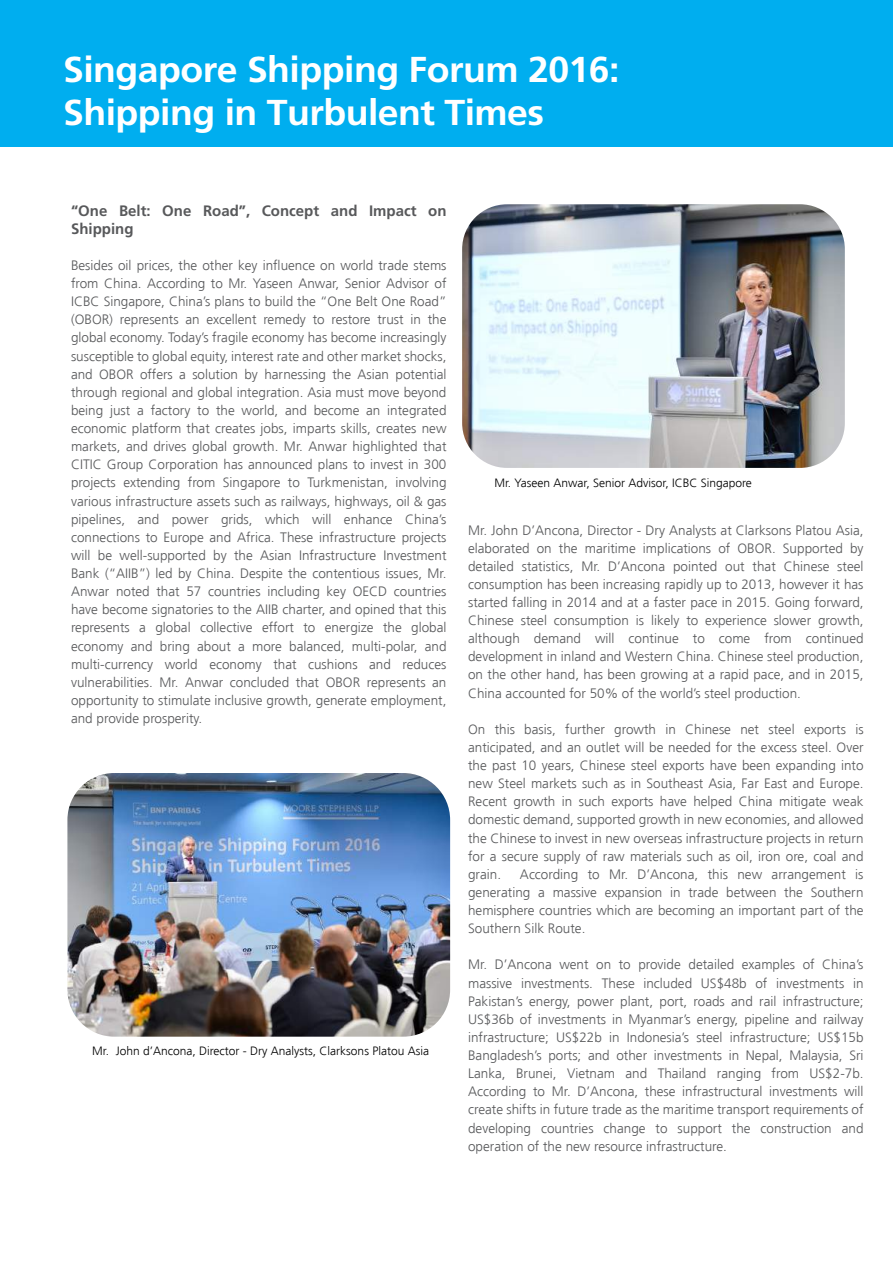
<style>
.page{position:relative;width:893px;height:1263px;background:#fff}
.page>*{position:absolute;margin:0;border:0;box-sizing:border-box;transform-origin:0 0}
.t1{font:700 36px/43.2px "Frutiger LT Std";letter-spacing:-.015em;color:#fff;scale:1.04 1}
.t2{font:700 15.15px/18.1px "Frutiger LT Std";color:#58595b}
.t3{font:300 13.65px/18.1px "Frutiger LT Std";color:#58595b;text-align:justify}
.t4{font:300 12px "Frutiger LT Std";color:#000}
</style>
<div class="page">
<div style="left:0;top:0;width:893px;height:147px;background:#00aeef"></div>
<img style="left:462px;top:204px;width:383px;height:264px">
<img style="left:67px;top:773px;width:383px;height:264px">
<h1 class="t1" style="left:63px;top:48px;width:537px">Singapore Shipping Forum 2016:<br>Shipping in Turbulent Times</h1>
<p class="t2" style="left:71px;top:201px;width:377px">“One Belt: One Road”, Concept and Impact on<br>Shipping</p>
<p class="t3" style="left:71px;top:256px;width:377px">Besides oil prices, the other key influence on world trade stems from China. According to Mr. Yaseen Anwar, Senior Advisor of ICBC Singapore, China’s plans to build the “One Belt One Road” (OBOR) represents an excellent remedy to restore trust in the global economy. Today’s fragile economy has become increasingly susceptible to global equity, interest rate and other market shocks, and OBOR offers a solution by harnessing the Asian potential through regional and global integration. Asia must move beyond being just a factory to the world, and become an integrated economic platform that creates jobs, imparts skills, creates new markets, and drives global growth. Mr. Anwar highlighted that CITIC Group Corporation has announced plans to invest in 300 projects extending from Singapore to Turkmenistan, involving various infrastructure assets such as railways, highways, oil &amp; gas pipelines, and power grids, which will enhance China’s connections to Europe and Africa. These infrastructure projects will be well-supported by the Asian Infrastructure Investment Bank (“AIIB”) led by China. Despite the contentious issues, Mr.<br>Anwar noted that 57 countries including key OECD countries have become signatories to the AIIB charter, and opined that this represents a global collective effort to energize the global economy and bring about a more balanced, multi-polar, and multi-currency world economy that cushions and reduces vulnerabilities. Mr. Anwar concluded that OBOR represents an opportunity to stimulate inclusive growth, generate employment, and provide prosperity.</p>
<p class="t4" style="left:92px;top:1044px;width:338px">Mr. John d’Ancona, Director - Dry Analysts, Clarksons Platou Asia</p>
<p class="t4" style="left:494px;top:476px;width:259px">Mr. Yaseen Anwar, Senior Advisor, ICBC Singapore</p>
<p class="t3" style="left:468px;top:521px;width:397px">Mr. John D’Ancona, Director - Dry Analysts at Clarksons Platou Asia, elaborated on the maritime implications of OBOR. Supported by detailed statistics, Mr. D’Ancona pointed out that Chinese steel consumption has been increasing rapidly up to 2013, however it has started falling in 2014 and at a faster pace in 2015. Going forward, Chinese steel consumption is likely to experience slower growth, although demand will continue to come from continued development in inland and Western China. Chinese steel production, on the other hand, has been growing at a rapid pace, and in 2015, China accounted for 50% of the world’s steel production.</p>
<p class="t3" style="left:468px;top:720px;width:397px">On this basis, further growth in Chinese net steel exports is anticipated, and an outlet will be needed for the excess steel. Over the past 10 years, Chinese steel exports have been expanding into new Steel markets such as in Southeast Asia, Far East and Europe.<br>Recent growth in such exports have helped China mitigate weak domestic demand, supported growth in new economies, and allowed the Chinese to invest in new overseas infrastructure projects in return for a secure supply of raw materials such as oil, iron ore, coal and grain.</p>
<p class="t3" style="left:468px;top:865px;width:397px;text-indent:52px">According to Mr. D’Ancona, this new arrangement is generating a massive expansion in trade between the Southern hemisphere countries which are becoming an important part of the Southern Silk Route.</p>
<p class="t3" style="left:468px;top:956px;width:397px">Mr. D’Ancona went on to provide detailed examples of China’s massive investments. These included US$48b of investments in Pakistan’s energy, power plant, port, roads and rail infrastructure; US$36b of investments in Myanmar’s energy, pipeline and railway infrastructure; US$22b in Indonesia’s steel infrastructure; US$15b Bangladesh’s ports; and other investments in Nepal, Malaysia, Sri Lanka, Brunei, Vietnam and Thailand ranging from US$2-7b.<br>According to Mr. D’Ancona, these infrastructural investments will create shifts in future trade as the maritime transport requirements of developing countries change to support the construction and operation of the new resource infrastructure.</p>
</div>
